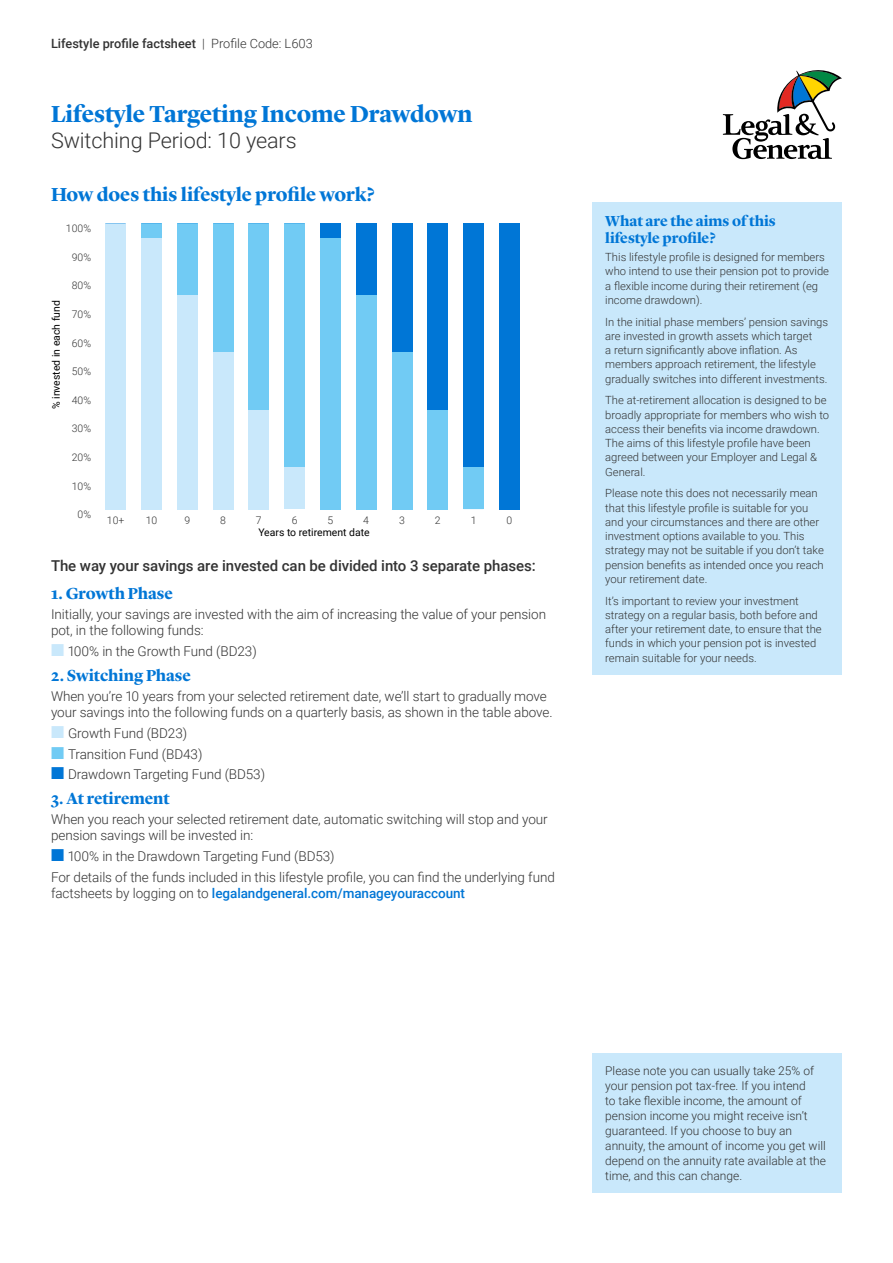
<style>
.page{position:relative;width:893px;height:1263px;background:#fff}
.page>*{position:absolute;margin:0;border:0;box-sizing:border-box;transform-origin:0 0}
.H1_Lyon_16_19_Bd{font:700 24px "Lyon Display";letter-spacing:-.005em;color:#0076d6}
.Title_Supporting_Rob{font:300 21.6px "Roboto";letter-spacing:-.005em;color:#333}
.H2_Lyon_13_15_Bd{font:700 19.5px "Lyon Display";letter-spacing:-.005em;color:#0076d6}
.H2_Lyon_11_12_Bd{font:700 16.5px "Lyon Display";color:#0076d6}
.H3_Roboto_10_Bd{font:500 15px "Roboto";letter-spacing:-.005em;color:#333}
.H2_Lyon_10_12_Bd{font:700 15px/16.5px "Lyon Display";color:#0076d6}
.Body_9_12_Lt{font:300 13.5px/16.5px "Roboto";letter-spacing:-.005em;color:#333}
.Footer_Doc_title_8_5{font:500 12.75px "Roboto";color:#333}
.Body_8_10_Lt{font:300 12px/15px "Roboto";color:#333}
.Body_7_5_9_5{font:300 11.25px/14.2px "Roboto";color:#333}
.t1{font:300 10.5px "Roboto";color:#333}
.t2{font:10.5px "Roboto";color:#000}
.s1{font-weight:300}
.s2{color:#c9e8fb}
.s3{color:#71cbf4}
.s4{color:#0076d6}
.s5{font-weight:500;color:#0076d6}
</style>
<div class="page">
<svg style="left:723px;top:70px;width:119px;height:89px"></svg>
<div style="left:592px;top:202px;width:250px;height:472px;background:#c9e8fb"></div>
<div style="left:592px;top:1053px;width:250px;height:139px;background:#c9e8fb"></div>
<div style="left:106px;top:223px;width:20px;height:286px;background:#c9e8fb"></div>
<div style="left:141px;top:237px;width:20px;height:272px;background:#c9e8fb"></div>
<div style="left:177px;top:295px;width:20px;height:214px;background:#c9e8fb"></div>
<div style="left:213px;top:352px;width:20px;height:157px;background:#c9e8fb"></div>
<div style="left:249px;top:409px;width:20px;height:100px;background:#c9e8fb"></div>
<div style="left:285px;top:466px;width:20px;height:43px;background:#c9e8fb"></div>
<div style="left:141px;top:223px;width:20px;height:14px;background:#71cbf4"></div>
<div style="left:177px;top:223px;width:20px;height:72px;background:#71cbf4"></div>
<div style="left:213px;top:223px;width:20px;height:129px;background:#71cbf4"></div>
<div style="left:249px;top:223px;width:20px;height:186px;background:#71cbf4"></div>
<div style="left:285px;top:223px;width:20px;height:243px;background:#71cbf4"></div>
<div style="left:320px;top:237px;width:20px;height:272px;background:#71cbf4"></div>
<div style="left:356px;top:295px;width:20px;height:214px;background:#71cbf4"></div>
<div style="left:392px;top:352px;width:20px;height:157px;background:#71cbf4"></div>
<div style="left:428px;top:409px;width:20px;height:100px;background:#71cbf4"></div>
<div style="left:464px;top:466px;width:20px;height:43px;background:#71cbf4"></div>
<div style="left:320px;top:223px;width:20px;height:14px;background:#0076d6"></div>
<div style="left:356px;top:223px;width:20px;height:72px;background:#0076d6"></div>
<div style="left:392px;top:223px;width:20px;height:129px;background:#0076d6"></div>
<div style="left:428px;top:223px;width:20px;height:186px;background:#0076d6"></div>
<div style="left:464px;top:223px;width:20px;height:243px;background:#0076d6"></div>
<div style="left:499px;top:223px;width:20px;height:286px;background:#0076d6"></div>
<p class="Footer_Doc_title_8_5" style="left:51px;top:34px;width:263px">Lifestyle profile factsheet <span class="s1">| Profile Code: L603</span></p>
<p class="H1_Lyon_16_19_Bd" style="left:51px;top:96px;width:423px">Lifestyle Targeting Income Drawdown</p>
<p class="Title_Supporting_Rob" style="left:51px;top:125px;width:247px">Switching Period: 10 years</p>
<p class="H2_Lyon_13_15_Bd" style="left:51px;top:180px;width:325px">How does this lifestyle profile work?</p>
<p class="t1" style="left:66px;top:221px;width:27px">100%</p>
<p class="t1" style="left:72px;top:250px;width:21px">90%</p>
<p class="t2" style="left:49px;top:409px;width:110px;rotate:-90deg">% invested in each fund</p>
<p class="t1" style="left:72px;top:278px;width:21px">80%</p>
<p class="t1" style="left:72px;top:307px;width:21px">70%</p>
<p class="t1" style="left:72px;top:335px;width:21px">60%</p>
<p class="t1" style="left:72px;top:364px;width:21px">50%</p>
<p class="t1" style="left:72px;top:393px;width:21px">40%</p>
<p class="t1" style="left:72px;top:421px;width:21px">30%</p>
<p class="t1" style="left:72px;top:450px;width:21px">20%</p>
<p class="t1" style="left:72px;top:479px;width:21px">10%</p>
<p class="t1" style="left:78px;top:507px;width:15px">0%</p>
<p class="t1" style="left:107px;top:513px;width:19px">10+</p>
<p class="t1" style="left:146px;top:513px;width:13px">10</p>
<p class="t1" style="left:184px;top:513px;width:7px">9</p>
<p class="t1" style="left:220px;top:513px;width:7px">8</p>
<p class="t1" style="left:256px;top:513px;width:7px">7</p>
<p class="t1" style="left:292px;top:513px;width:7px">6</p>
<p class="t1" style="left:328px;top:513px;width:7px">5</p>
<p class="t1" style="left:363px;top:513px;width:7px">4</p>
<p class="t1" style="left:399px;top:513px;width:7px">3</p>
<p class="t1" style="left:435px;top:513px;width:7px">2</p>
<p class="t1" style="left:471px;top:513px;width:7px">1</p>
<p class="t1" style="left:506px;top:513px;width:7px">0</p>
<p class="t2" style="left:258px;top:525px;width:113px">Years to retirement date</p>
<p class="H3_Roboto_10_Bd" style="left:51px;top:555px;width:486px">The way your savings are invested can be divided into 3 separate phases:</p>
<p class="H2_Lyon_11_12_Bd" style="left:51px;top:581px;width:124px">1. Growth Phase</p>
<p class="Body_9_12_Lt" style="left:51px;top:605px;width:497px">Initially, your savings are invested with the aim of increasing the value of your pension pot, in the following funds:</p>
<p class="Body_9_12_Lt" style="left:51px;top:643px;width:207px"><span class="s2">■</span> 100% in the Growth Fund (BD23)</p>
<p class="H2_Lyon_11_12_Bd" style="left:51px;top:663px;width:142px">2. Switching Phase</p>
<p class="Body_9_12_Lt" style="left:51px;top:687px;width:503px">When you’re 10 years from your selected retirement date, we’ll start to gradually move your savings into the following funds on a quarterly basis, as shown in the table above.</p>
<p class="Body_9_12_Lt" style="left:51px;top:724px;width:138px"><span class="s2">■</span> Growth Fund (BD23)</p>
<p class="Body_9_12_Lt" style="left:51px;top:745px;width:153px"><span class="s3">■</span> Transition Fund (BD43)</p>
<p class="Body_9_12_Lt" style="left:51px;top:766px;width:216px"><span class="s4">■</span> Drawdown Targeting Fund (BD53)</p>
<p class="H2_Lyon_11_12_Bd" style="left:51px;top:786px;width:120px">3. At retirement</p>
<p class="Body_9_12_Lt" style="left:51px;top:810px;width:498px">When you reach your selected retirement date, automatic switching will stop and your pension savings will be invested in:</p>
<p class="Body_9_12_Lt" style="left:51px;top:847px;width:285px"><span class="s4">■</span> 100% in the Drawdown Targeting Fund (BD53)</p>
<p class="Body_9_12_Lt" style="left:51px;top:868px;width:505px">For details of the funds included in this lifestyle profile, you can find the underlying fund factsheets by logging on to <span class="s5">legalandgeneral.com/manageyouraccount</span></p>
<p class="H2_Lyon_10_12_Bd" style="left:605px;top:212px;width:172px">What are the aims of this lifestyle profile?</p>
<p class="Body_7_5_9_5" style="left:605px;top:250px;width:225px">This lifestyle profile is designed for members who intend to use their pension pot to provide a flexible income during their retirement (eg income drawdown).</p>
<p class="Body_7_5_9_5" style="left:605px;top:314px;width:224px">In the initial phase members’ pension savings are invested in growth assets which target<br>a return significantly above inflation. As members approach retirement, the lifestyle gradually switches into different investments.</p>
<p class="Body_7_5_9_5" style="left:605px;top:393px;width:225px">The at-retirement allocation is designed to be broadly appropriate for members who wish to access their benefits via income drawdown.<br>The aims of this lifestyle profile have been agreed between your Employer and Legal &amp; General.</p>
<p class="Body_7_5_9_5" style="left:605px;top:486px;width:220px">Please note this does not necessarily mean that this lifestyle profile is suitable for you and your circumstances and there are other investment options available to you. This strategy may not be suitable if you don’t take pension benefits as intended once you reach your retirement date.</p>
<p class="Body_7_5_9_5" style="left:605px;top:593px;width:218px">It’s important to review your investment strategy on a regular basis, both before and after your retirement date, to ensure that the funds in which your pension pot is invested remain suitable for your needs.</p>
<p class="Body_8_10_Lt" style="left:605px;top:1062px;width:222px">Please note you can usually take 25% of your pension pot tax-free. If you intend<br>to take flexible income, the amount of pension income you might receive isn’t guaranteed. If you choose to buy an annuity, the amount of income you get will depend on the annuity rate available at the time, and this can change.</p>
</div>
